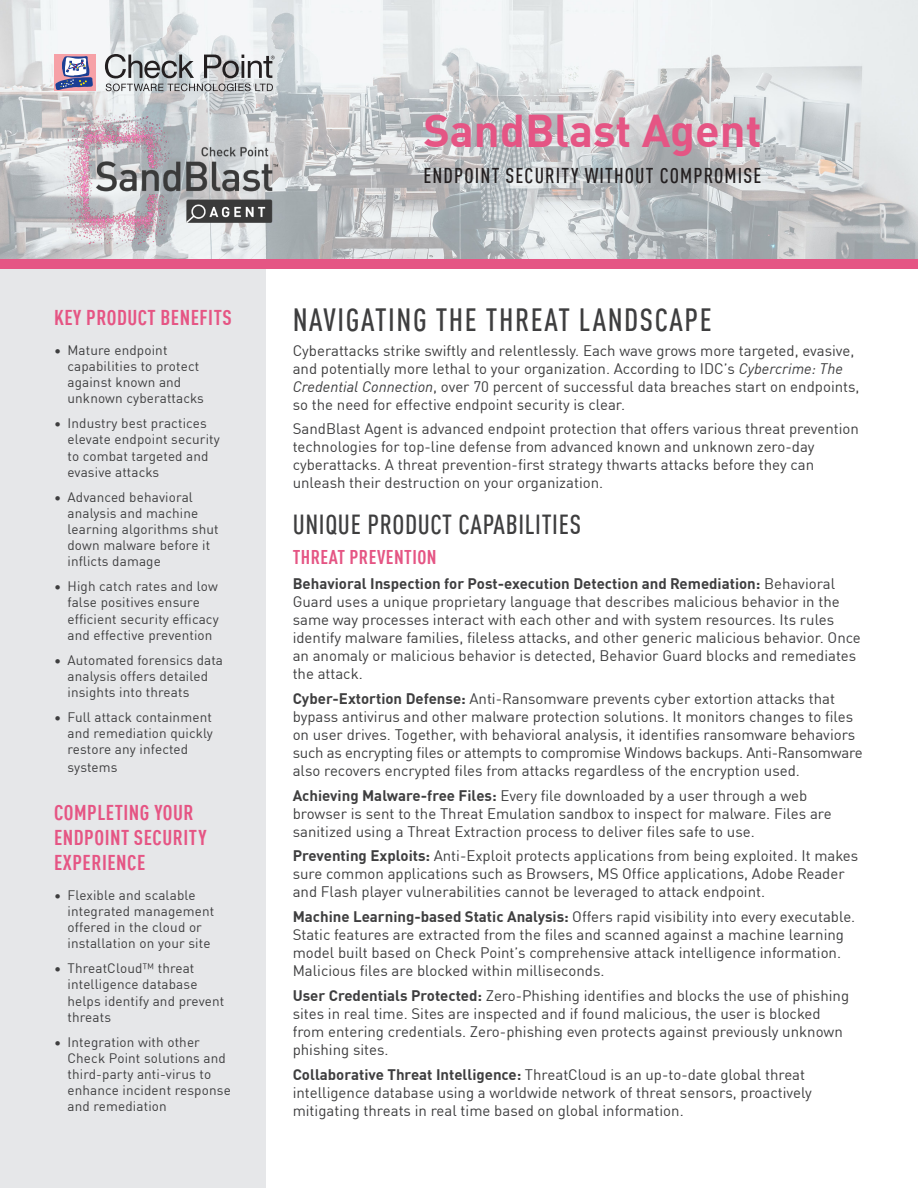
<style>
.page{position:relative;width:918px;height:1188px;background:#fff}
.page>*{position:absolute;margin:0;border:0;box-sizing:border-box;transform-origin:0 0}
.t1{font:700 45px "DIN Pro";color:#e55584}
.t2{font:500 condensed 31.5px "DIN Pro";letter-spacing:.05em;color:#3e3e3f}
.t3{font:500 condensed 27px "DIN Pro";letter-spacing:.025em;color:#3e3e3f}
.t4{font:700 condensed 21px/25.2px "DIN Pro";letter-spacing:.025em;color:#e55584}
.t5{font:500 condensed 21px "DIN Pro";letter-spacing:.055em;color:#231f20}
.t6{font:700 condensed 19.5px "DIN Pro";letter-spacing:.025em;color:#e55584}
.t7{font:15px/18px "DIN Pro";color:#3e3e3f}
.t8{font:13.5px/16.2px "DIN Pro";letter-spacing:.01em;color:#3e3e3f}
.s1{font-style:italic}
.s2{font-weight:700}
</style>
<div class="page">
<img style="left:0;top:0;width:918px;height:260px">
<img style="left:54px;top:102px;width:231px;height:155px">
<div style="left:54px;top:54px;width:42px;height:37px;background:#f6a1a7"></div>
<svg style="left:55px;top:56px;width:38px;height:34px"></svg>
<svg style="left:105px;top:54px;width:89px;height:24px;background:#a3a6a8"></svg>
<svg style="left:106px;top:84px;width:167px;height:7px"></svg>
<svg style="left:204px;top:55px;width:71px;height:23px"></svg>
<div style="left:0;top:269px;width:266px;height:919px;background:#e6e7e9"></div>
<div style="left:0;top:260px;width:918px;height:9px;background:#e55584"></div>
<p class="t4" style="left:54px;top:303px;width:179px">KEY PRODUCT BENEFITS</p>
<p class="t8" style="left:68px;top:341px;width:138px;text-indent:-14px">• Mature endpoint capabilities to protect against known and unknown cyberattacks</p>
<p class="t8" style="left:68px;top:414px;width:154px;text-indent:-14px">• Industry best practices elevate endpoint security to combat targeted and evasive attacks</p>
<p class="t8" style="left:68px;top:488px;width:153px;text-indent:-14px">• Advanced behavioral analysis and machine learning algorithms shut down malware before it inflicts damage</p>
<p class="t8" style="left:68px;top:577px;width:153px;text-indent:-14px">• High catch rates and low false positives ensure efficient security efficacy and effective prevention</p>
<p class="t8" style="left:68px;top:651px;width:157px;text-indent:-14px">• Automated forensics data analysis offers detailed insights into threats</p>
<p class="t8" style="left:68px;top:708px;width:147px;text-align:justify;text-indent:-14px">• Full attack containment and remediation quickly restore any infected</p>
<p class="t8" style="left:68px;top:759px;width:52px">systems</p>
<p class="t4" style="left:54px;top:798px;width:154px">COMPLETING YOUR<br>ENDPOINT SECURITY<br>EXPERIENCE</p>
<p class="t8" style="left:68px;top:886px;width:148px;text-indent:-14px">• Flexible and scalable integrated management offered in the cloud or installation on your site</p>
<p class="t8" style="left:68px;top:959px;width:158px;text-indent:-14px">• ThreatCloud™ threat intelligence database helps identify and prevent threats</p>
<p class="t8" style="left:68px;top:1033px;width:165px;text-indent:-14px">• Integration with other<br>Check Point solutions and third-party anti-virus to enhance incident response and remediation</p>
<p class="t1" style="left:423px;top:96px;width:340px">SandBlast Agent</p>
<p class="t5" style="left:423px;top:161px;width:340px">ENDPOINT SECURITY WITHOUT COMPROMISE</p>
<p class="t2" style="left:293px;top:297px;width:421px">NAVIGATING THE THREAT LANDSCAPE</p>
<p class="t7" style="left:293px;top:340px;width:568px">Cyberattacks strike swiftly and relentlessly. Each wave grows more targeted, evasive, and potentially more lethal to your organization. According to IDC’s <span class="s1">Cybercrime: The Credential Connection</span>, over 70 percent of successful data breaches start on endpoints, so the need for effective endpoint security is clear.</p>
<p class="t7" style="left:293px;top:419px;width:568px">SandBlast Agent is advanced endpoint protection that offers various threat prevention technologies for top-line defense from advanced known and unknown zero-day cyberattacks. A threat prevention-first strategy thwarts attacks before they can unleash their destruction on your organization.</p>
<p class="t3" style="left:293px;top:505px;width:290px">UNIQUE PRODUCT CAPABILITIES</p>
<p class="t6" style="left:293px;top:543px;width:146px">THREAT PREVENTION</p>
<p class="t7" style="left:293px;top:574px;width:570px"><span class="s2">Behavioral Inspection for Post-execution Detection and Remediation:</span> Behavioral Guard uses a unique proprietary language that describes malicious behavior in the same way processes interact with each other and with system resources. Its rules identify malware families, fileless attacks, and other generic malicious behavior. Once an anomaly or malicious behavior is detected, Behavior Guard blocks and remediates the attack.</p>
<p class="t7" style="left:293px;top:688px;width:571px"><span class="s2">Cyber-Extortion Defense:</span> Anti-Ransomware prevents cyber extortion attacks that bypass antivirus and other malware protection solutions. It monitors changes to files on user drives. Together, with behavioral analysis, it identifies ransomware behaviors such as encrypting files or attempts to compromise Windows backups. Anti-Ransomware also recovers encrypted files from attacks regardless of the encryption used.</p>
<p class="t7" style="left:293px;top:785px;width:541px"><span class="s2">Achieving Malware-free Files:</span> Every file downloaded by a user through a web browser is sent to the Threat Emulation sandbox to inspect for malware. Files are sanitized using a Threat Extraction process to deliver files safe to use.</p>
<p class="t7" style="left:293px;top:846px;width:567px"><span class="s2">Preventing Exploits:</span> Anti-Exploit protects applications from being exploited. It makes sure common applications such as Browsers, MS Office applications, Adobe Reader and Flash player vulnerabilities cannot be leveraged to attack endpoint.</p>
<p class="t7" style="left:293px;top:907px;width:564px"><span class="s2">Machine Learning-based Static Analysis:</span> Offers rapid visibility into every executable.<br>Static features are extracted from the files and scanned against a machine learning model built based on Check Point’s comprehensive attack intelligence information.<br>Malicious files are blocked within milliseconds.</p>
<p class="t7" style="left:293px;top:985px;width:558px"><span class="s2">User Credentials Protected:</span> Zero-Phishing identifies and blocks the use of phishing sites in real time. Sites are inspected and if found malicious, the user is blocked from entering credentials. Zero-phishing even protects against previously unknown phishing sites.</p>
<p class="t7" style="left:293px;top:1064px;width:521px"><span class="s2">Collaborative Threat Intelligence:</span> ThreatCloud is an up-to-date global threat intelligence database using a worldwide network of threat sensors, proactively mitigating threats in real time based on global information.</p>
</div>
